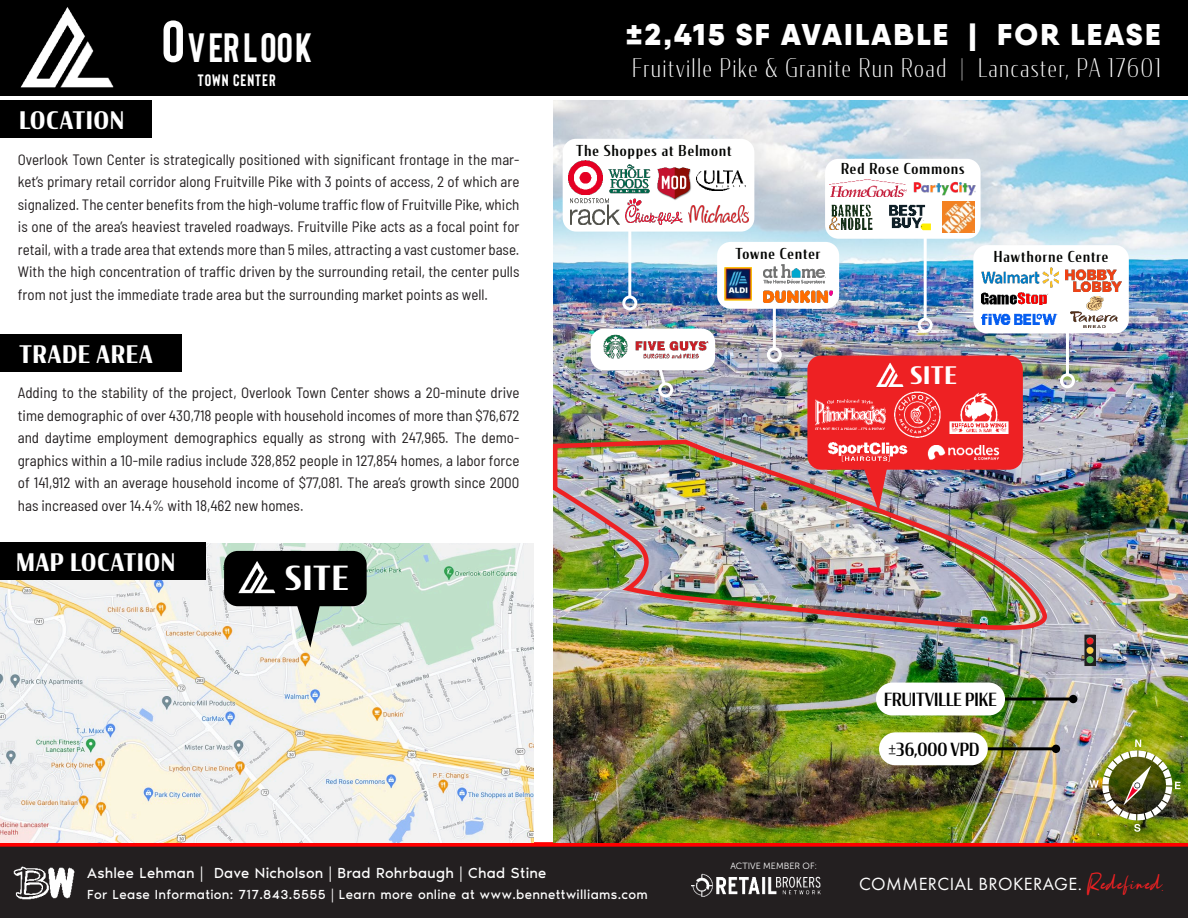
<style>
.page{position:relative;width:1188px;height:918px;background:#fff}
.page>*{position:absolute;margin:0;border:0;box-sizing:border-box;transform-origin:0 0}
.t1{font:700 40.95px "Bison";letter-spacing:.085em;color:#fff}
.t2{font:700 33px "Condor Cond";color:#fff}
.t3{font:900 30px "Qanelas";letter-spacing:.075em;color:#fff}
.t4{font:200 25.5px "Condor Cond";letter-spacing:.075em;color:#fff}
.t5{font:700 24px "Condor Cond";letter-spacing:.045em;color:#fff}
.t6{font:18.3px "Futura PT";letter-spacing:.025em;color:#fff}
.t7{font:500 18px "Condor Cond";color:#000}
.t8{font:700 16.5px "Bison";letter-spacing:.06em;color:#fff}
.t9{font:semi-condensed 15px/22.5px "Barlow";color:#231f20;text-align:justify}
.t10{font:500 15px "Condor Cond";letter-spacing:.075em;color:#040503}
.t11{font:15px "Noir Pro";letter-spacing:.015em;color:#fff}
.t12{font:13.5px "Noir Pro";letter-spacing:.025em;color:#fff}
.t13{font:9px "Museo Sans 300";color:#fff}
.s1{font-size:58.5px}
.s2{font-family:"Rotterdam";font-style:italic;font-size:27.6px;color:#ee2123}
</style>
<div class="page">
<div style="left:0;top:847px;width:1188px;height:71px;background:#231f20"></div>
<img style="left:691px;top:873px;width:130px;height:24px">
<img style="left:13px;top:866px;width:62px;height:33px">
<div style="left:0;top:842px;width:1188px;height:5px;background:#f00"></div>
<div style="left:0;top:0;width:1188px;height:95px;background:#000"></div>
<div style="left:0;top:100px;width:152px;height:38px;background:#000"></div>
<div style="left:0;top:334px;width:181px;height:37px;background:#000"></div>
<svg style="left:323px;top:842px;width:42px;height:5px"></svg>
<img style="left:554px;top:100px;width:634px;height:742px">
<img style="left:0;top:543px;width:534px;height:299px">
<div style="left:0;top:542px;width:205px;height:37px;background:#000"></div>
<div style="left:224px;top:551px;width:143px;height:55px;background:#000;border-radius:14px"></div>
<div style="left:807px;top:356px;width:216px;height:114px;background:#ee2123;border-radius:14px"></div>
<img style="left:553px;top:436px;width:495px;height:195px">
<svg style="left:295px;top:606px;width:26px;height:42px"></svg>
<svg style="left:862px;top:463px;width:26px;height:48px"></svg>
<img style="left:238px;top:561px;width:38px;height:33px">
<img style="left:876px;top:362px;width:28px;height:25px">
<div style="left:973px;top:245px;width:156px;height:88px;background:#fff;border-radius:14px"></div>
<div style="left:825px;top:159px;width:156px;height:80px;background:#fff;border-radius:14px"></div>
<div style="left:717px;top:242px;width:122px;height:67px;background:#fff;border-radius:14px"></div>
<div style="left:563px;top:139px;width:191px;height:93px;background:#fff;border-radius:14px"></div>
<div style="left:591px;top:329px;width:124px;height:41px;background:#fff;border-radius:14px"></div>
<hr style="left:1066px;top:322px;width:3px;height:53px;background:#fff">
<div style="left:1060px;top:373px;width:15px;height:15px;border:3px solid #fff;border-radius:50%"></div>
<hr style="left:924px;top:216px;width:3px;height:103px;background:#fff">
<div style="left:918px;top:318px;width:15px;height:15px;border:3px solid #fff;border-radius:50%"></div>
<hr style="left:773px;top:296px;width:3px;height:53px;background:#fff">
<div style="left:767px;top:347px;width:15px;height:15px;border:3px solid #fff;border-radius:50%"></div>
<hr style="left:628px;top:226px;width:3px;height:71px;background:#fff">
<div style="left:622px;top:296px;width:15px;height:14px;border:3px solid #fff;border-radius:50%"></div>
<svg style="left:647px;top:370px;width:26px;height:29px"></svg>
<img style="left:982px;top:268px;width:77px;height:19px">
<img style="left:829px;top:180px;width:77px;height:17px">
<img style="left:764px;top:264px;width:62px;height:20px">
<img style="left:569px;top:160px;width:34px;height:34px">
<img style="left:1066px;top:270px;width:56px;height:22px">
<img style="left:889px;top:204px;width:42px;height:26px">
<img style="left:725px;top:268px;width:27px;height:33px">
<img style="left:1071px;top:296px;width:46px;height:32px">
<img style="left:943px;top:201px;width:31px;height:32px">
<img style="left:603px;top:334px;width:25px;height:25px">
<img style="left:635px;top:341px;width:73px;height:18px">
<img style="left:982px;top:292px;width:66px;height:13px">
<img style="left:829px;top:205px;width:43px;height:24px">
<img style="left:982px;top:314px;width:76px;height:10px">
<img style="left:913px;top:181px;width:63px;height:15px">
<img style="left:764px;top:290px;width:68px;height:13px">
<img style="left:608px;top:164px;width:43px;height:30px">
<img style="left:697px;top:170px;width:49px;height:21px">
<img style="left:570px;top:198px;width:50px;height:26px">
<img style="left:626px;top:198px;width:57px;height:26px">
<img style="left:688px;top:206px;width:60px;height:16px">
<img style="left:657px;top:167px;width:34px;height:33px">
<div style="left:1085px;top:635px;width:10px;height:31px;background:#1e1f1e"></div>
<div style="left:1086px;top:637px;width:8px;height:8px;background:#762d2e;border-radius:50%"></div>
<svg style="left:1086px;top:637px;width:8px;height:4px"></svg>
<div style="left:1087px;top:638px;width:6px;height:7px;background:#ee1f23;border-radius:50%"></div>
<div style="left:1087px;top:647px;width:6px;height:7px;background:#ffcf44;border-radius:50%"></div>
<svg style="left:1086px;top:656px;width:8px;height:7px"></svg>
<hr style="left:1001px;top:698px;width:72px;height:3px;background:#000">
<div style="left:1069px;top:695px;width:8px;height:8px;background:#000;border-radius:50%"></div>
<hr style="left:984px;top:747px;width:72px;height:3px;background:#000">
<div style="left:1052px;top:745px;width:8px;height:8px;background:#000;border-radius:50%"></div>
<div style="left:876px;top:683px;width:129px;height:32px;background:#fff;border-radius:16px"></div>
<div style="left:879px;top:732px;width:109px;height:33px;background:#fff;border-radius:16px"></div>
<img style="left:919px;top:440px;width:89px;height:23px">
<img style="left:828px;top:442px;width:81px;height:19px">
<img style="left:953px;top:392px;width:55px;height:42px">
<img style="left:882px;top:391px;width:71px;height:48px">
<img style="left:815px;top:399px;width:70px;height:31px">
<img style="left:1089px;top:740px;width:92px;height:92px">
<img style="left:20px;top:7px;width:94px;height:81px">
<p class="t5" style="left:19px;top:105px;width:106px">LOCATION</p>
<p class="t1" style="left:162px;top:25px;width:152px"><span class="s1">O</span>VERLOOK</p>
<p class="t3" style="left:626px;top:15px;width:536px">±2,415 SF AVAILABLE | FOR LEASE</p>
<p class="t4" style="left:632px;top:52px;width:530px">Fruitville Pike &amp; Granite Run Road | Lancaster, PA 17601</p>
<p class="t8" style="left:198px;top:71px;width:79px">TOWN CENTER</p>
<p class="t9" style="left:18px;top:147px;width:503px">Overlook Town Center is strategically positioned with significant frontage in the mar&shy;ket’s primary retail corridor along Fruitville Pike with 3 points of access, 2 of which are signalized. The center benefits from the high-volume traffic flow of Fruitville Pike, which is one of the area’s heaviest traveled roadways. Fruitville Pike acts as a focal point for retail, with a trade area that extends more than 5 miles, attracting a vast customer base.<br>With the high concentration of traffic driven by the surrounding retail, the center pulls from not just the immediate trade area but the surrounding market points as well.</p>
<p class="t5" style="left:19px;top:339px;width:135px">TRADE AREA</p>
<p class="t9" style="left:18px;top:380px;width:503px">Adding to the stability of the project, Overlook Town Center shows a 20-minute drive time demographic of over 430,718 people with household incomes of more than $76,672 and daytime employment demographics equally as strong with 247,965. The demo&shy;graphics within a 10-mile radius include 328,852 people in 127,854 homes, a labor force of 141,912 with an average household income of $77,081. The area’s growth since 2000 has increased over 14.4% with 18,462 new homes.</p>
<p class="t5" style="left:16px;top:547px;width:160px">MAP LOCATION</p>
<p class="t2" style="left:285px;top:556px;width:65px">SITE</p>
<p class="t10" style="left:576px;top:141px;width:157px">The Shoppes at Belmont</p>
<p class="t10" style="left:841px;top:159px;width:125px">Red Rose Commons</p>
<p class="t10" style="left:736px;top:244px;width:86px">Towne Center</p>
<p class="t10" style="left:994px;top:247px;width:116px">Hawthorne Centre</p>
<p class="t5" style="left:911px;top:359px;width:47px">SITE</p>
<p class="t7" style="left:884px;top:688px;width:114px">FRUITVILLE PIKE</p>
<p class="t7" style="left:889px;top:738px;width:92px">±36,000 VPD</p>
<p class="t11" style="left:87px;top:862px;width:461px">Ashlee Lehman | Dave Nicholson | Brad Rohrbaugh | Chad Stine</p>
<p class="t12" style="left:87px;top:884px;width:562px">For Lease Information: 717.843.5555 | Learn more online at www.bennettwilliams.com</p>
<p class="t13" style="left:730px;top:861px;width:88px">ACTIVE MEMBER OF:</p>
<p class="t6" style="left:859px;top:873px;width:305px">COMMERCIAL BROKERAGE. <span class="s2">Redefined.</span></p>
</div>
